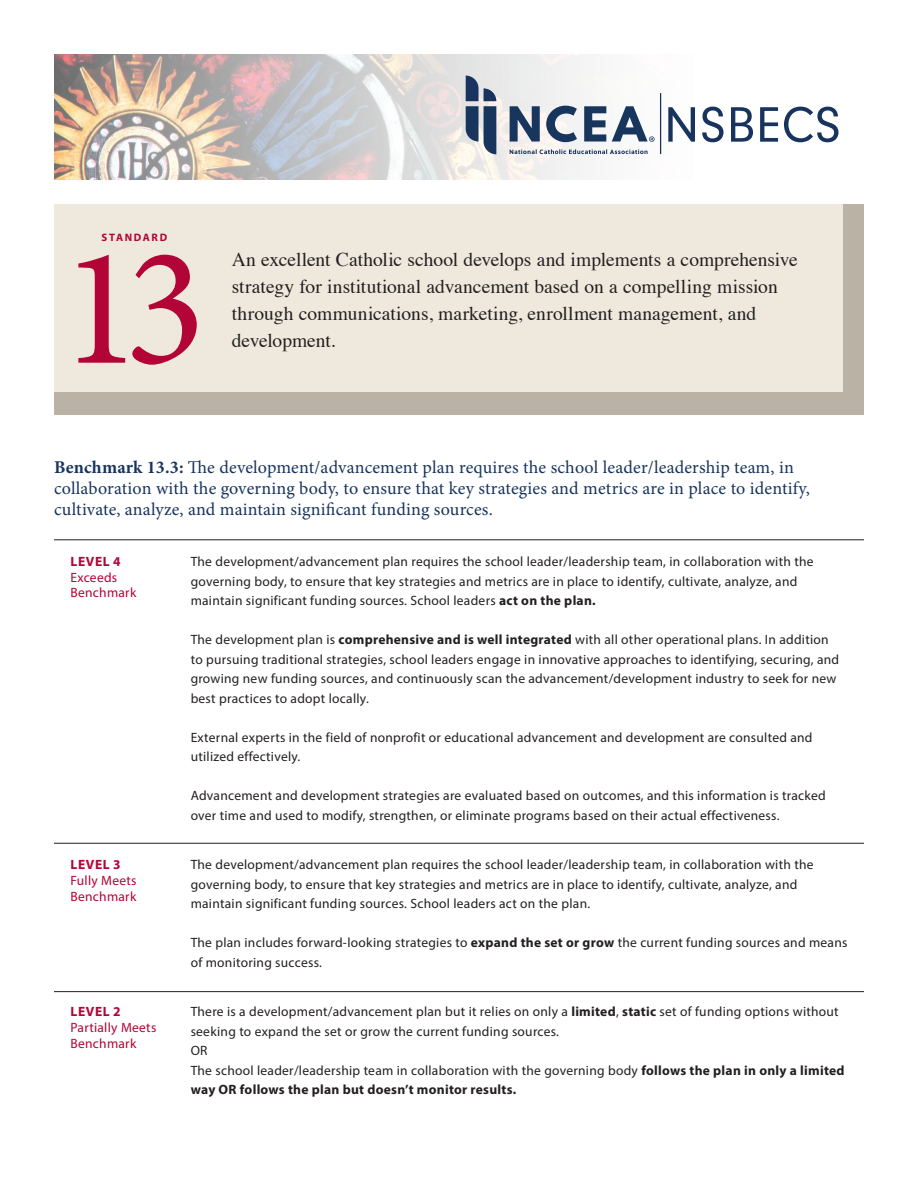
<style>
.page{position:relative;width:918px;height:1188px;background:#fff}
.page>*{position:absolute;margin:0;border:0;box-sizing:border-box;transform-origin:0 0}
.t1{font:170.1px "Minion Pro";color:#b30437}
.t2{font:19.5px/27px "Times";color:#231f20}
.Benchmark_text_11{font:18px/21px "Minion Pro";letter-spacing:.01em;color:#18345e}
.Level_text_blk_0{font:13.5px/19.5px "Myriad Pro";letter-spacing:.02em;color:#231f20}
.Level_text_blk_0-2{font:700 13.5px/19.5px "Myriad Pro";letter-spacing:.02em;color:#231f20}
.Level_text_red_9{font:13.5px/15.8px "Myriad Pro";letter-spacing:.02em;color:#b30437}
.Level_red_all_caps{font:700 13.5px "Myriad Pro";letter-spacing:.04em;color:#b30437}
.t3{font:700 10.8px "Myriad Pro";letter-spacing:.15em;color:#b30437}
.s1{font-weight:700}
.s2{font-weight:400}
</style>
<div class="page">
<img style="left:54px;top:54px;width:608px;height:126px">
<div style="left:54px;top:204px;width:810px;height:211px;background:#bbb2a6"></div>
<div style="left:54px;top:204px;width:788px;height:188px;background:#eee9dc"></div>
<svg style="left:668px;top:107px;width:27px;height:35px"></svg>
<svg style="left:702px;top:107px;width:22px;height:35px"></svg>
<svg style="left:731px;top:107px;width:22px;height:35px"></svg>
<svg style="left:760px;top:107px;width:18px;height:35px"></svg>
<svg style="left:784px;top:107px;width:54px;height:35px"></svg>
<hr style="left:660px;top:93px;width:1px;height:61px;background:#18345e">
<svg style="left:466px;top:76px;width:30px;height:78px;background:#6f7f95"></svg>
<svg style="left:510px;top:106px;width:30px;height:36px"></svg>
<svg style="left:546px;top:106px;width:31px;height:36px"></svg>
<svg style="left:584px;top:106px;width:22px;height:36px"></svg>
<svg style="left:510px;top:149px;width:138px;height:5px"></svg>
<svg style="left:612px;top:106px;width:43px;height:36px"></svg>
<hr style="left:54px;top:540px;width:810px;height:1px;background:#231f20">
<hr style="left:54px;top:843px;width:810px;height:1px;background:#231f20">
<hr style="left:54px;top:991px;width:810px;height:1px;background:#231f20">
<p class="t3" style="left:102px;top:231px;width:67px">STANDARD</p>
<h1 class="t1" style="left:60px;top:194px;width:148px">13</h1>
<h2 class="t2" style="left:232px;top:244px;width:568px">An excellent Catholic school develops and implements a comprehensive strategy for institutional advancement based on a compelling mission through communications, marketing, enrollment management, and development.</h2>
<p class="Benchmark_text_11" style="left:54px;top:457px;width:757px"><span class="s1">Benchmark 13.3:</span> The development/advancement plan requires the school leader/leadership team, in collaboration with the governing body, to ensure that key strategies and metrics are in place to identify, cultivate, analyze, and maintain significant funding sources.</p>
<p class="Level_red_all_caps" style="left:71px;top:553px;width:51px">LEVEL 4</p>
<p class="Level_text_red_9" style="left:70px;top:569px;width:67px">Exceeds<br>Benchmark</p>
<p class="Level_text_blk_0" style="left:191px;top:552px;width:624px">The development/advancement plan requires the school leader/leadership team, in collaboration with the governing body, to ensure that key strategies and metrics are in place to identify, cultivate, analyze, and maintain significant funding sources. School leaders <span class="s1">act on the plan.</span></p>
<p class="Level_text_blk_0" style="left:191px;top:630px;width:650px">The development plan is <span class="s1">comprehensive and is well integrated</span> with all other operational plans. In addition to pursuing traditional strategies, school leaders engage in innovative approaches to identifying, securing, and growing new funding sources, and continuously scan the advancement/development industry to seek for new best practices to adopt locally.</p>
<p class="Level_text_blk_0" style="left:191px;top:727px;width:623px">External experts in the field of nonprofit or educational advancement and development are consulted and utilized effectively.</p>
<p class="Level_text_blk_0" style="left:191px;top:786px;width:637px">Advancement and development strategies are evaluated based on outcomes, and this information is tracked over time and used to modify, strengthen, or eliminate programs based on their actual effectiveness.</p>
<p class="Level_red_all_caps" style="left:71px;top:856px;width:51px">LEVEL 3</p>
<p class="Level_text_red_9" style="left:70px;top:872px;width:68px">Fully Meets<br>Benchmark</p>
<p class="Level_red_all_caps" style="left:71px;top:1003px;width:51px">LEVEL 2</p>
<p class="Level_text_red_9" style="left:70px;top:1019px;width:87px">Partially Meets<br>Benchmark</p>
<p class="Level_text_blk_0" style="left:191px;top:855px;width:624px">The development/advancement plan requires the school leader/leadership team, in collaboration with the governing body, to ensure that key strategies and metrics are in place to identify, cultivate, analyze, and maintain significant funding sources. School leaders act on the plan.</p>
<p class="Level_text_blk_0" style="left:191px;top:933px;width:658px">The plan includes forward-looking strategies to <span class="s1">expand the set or grow</span> the current funding sources and means of monitoring success.</p>
<p class="Level_text_blk_0" style="left:191px;top:1002px;width:650px">There is a development/advancement plan but it relies on only a <span class="s1">limited</span>, <span class="s1">static</span> set of funding options without seeking to expand the set or grow the current funding sources.</p>
<p class="Level_text_blk_0" style="left:191px;top:1041px;width:18px">OR</p>
<p class="Level_text_blk_0-2" style="left:191px;top:1060px;width:656px"><span class="s2">The school leader/leadership team in collaboration with the governing body</span> follows the plan in only a limited way OR follows the plan but doesn’t monitor results.</p>
</div>
